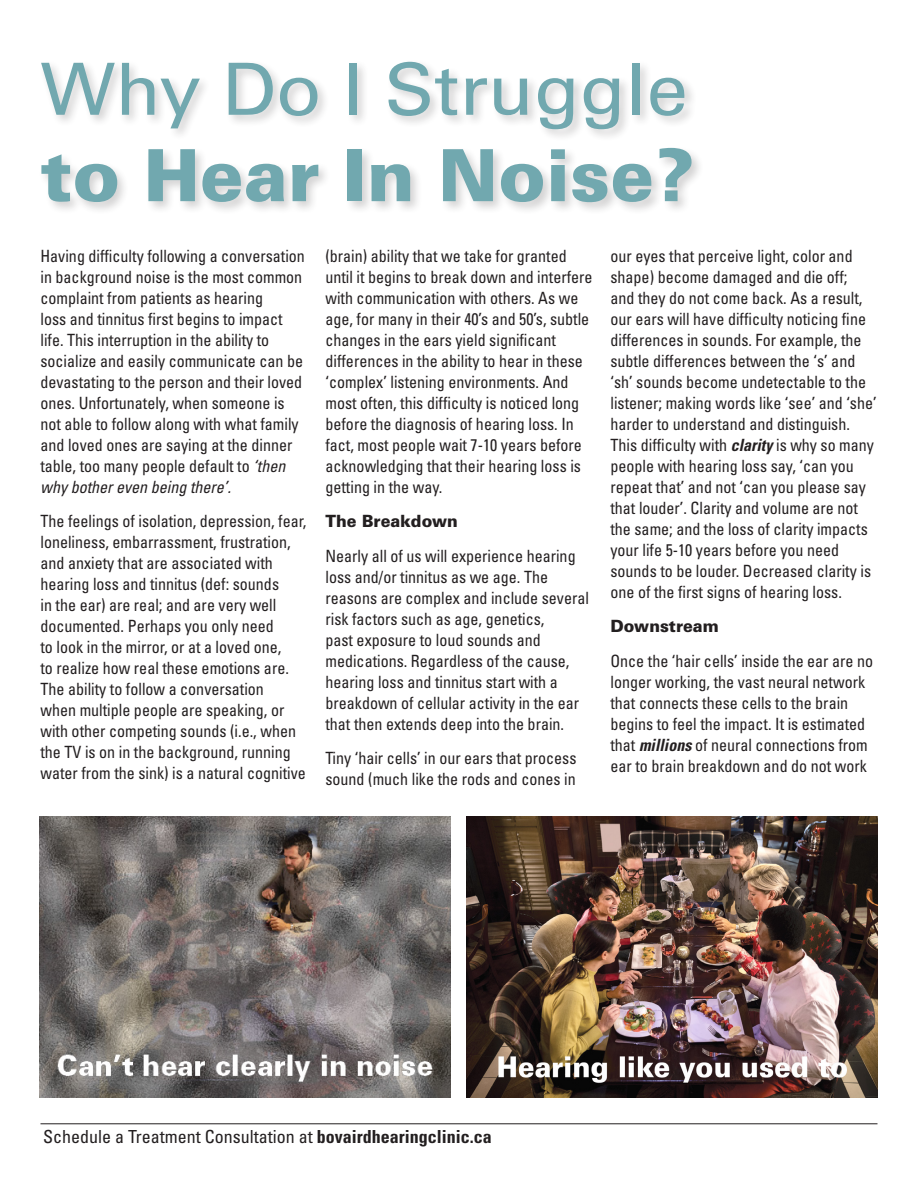
<style>
.page{position:relative;width:918px;height:1188px;background:#fff}
.page>*{position:absolute;margin:0;border:0;box-sizing:border-box;transform-origin:0 0}
.t1{font:72px "Univers LT Std";color:#71a8af;scale:1.04 1}
.t2{font:900 72px "Univers LT Std";color:#71a8af}
.t3{font:condensed 18px "Univers LT Std";color:#231f20}
.t4{font:condensed 16.8px/21px "Univers LT Std";color:#231f20;scale:.95 1}
.t5{font:900 16.8px "Univers LT Std";color:#231f20;scale:.95 1}
.s1{font-style:italic}
.s2{font-weight:700;font-style:italic}
.s3{font-weight:700}
</style>
<div class="page">
<hr style="left:40px;top:1123px;width:838px;height:1px;background:#231f20">
<div style="left:38px;top:59px;width:666px;height:156px;background:#231f20;opacity:.2"></div>
<img style="left:466px;top:816px;width:412px;height:281px">
<img style="left:39px;top:816px;width:411px;height:281px">
<p class="t1" style="left:40px;top:47px;width:624px">Why Do I Struggle</p>
<p class="t2" style="left:40px;top:130px;width:655px">to Hear In Noise?</p>
<p class="t4" style="left:40px;top:245px;width:280px">Having difficulty following a conversation in background noise is the most common complaint from patients as hearing<br>loss and tinnitus first begins to impact life. This interruption in the ability to socialize and easily communicate can be devastating to the person and their loved ones. Unfortunately, when someone is not able to follow along with what family and loved ones are saying at the dinner table, too many people default to <span class="s1">‘then why bother even being there’.</span></p>
<p class="t4" style="left:40px;top:511px;width:281px">The feelings of isolation, depression, fear, loneliness, embarrassment, frustration, and anxiety that are associated with hearing loss and tinnitus (def: sounds<br>in the ear) are real; and are very well documented. Perhaps you only need<br>to look in the mirror, or at a loved one,<br>to realize how real these emotions are.<br>The ability to follow a conversation<br>when multiple people are speaking, or with other competing sounds (i.e., when the TV is on in the background, running water from the sink) is a natural cognitive</p>
<p class="t4" style="left:326px;top:245px;width:283px">(brain) ability that we take for granted until it begins to break down and interfere with communication with others. As we age, for many in their 40’s and 50’s, subtle changes in the ears yield significant differences in the ability to hear in these ‘complex’ listening environments. And most often, this difficulty is noticed long before the diagnosis of hearing loss. In fact, most people wait 7-10 years before acknowledging that their hearing loss is getting in the way.</p>
<p class="t5" style="left:326px;top:511px;width:141px">The Breakdown</p>
<p class="t4" style="left:326px;top:545px;width:279px">Nearly all of us will experience hearing loss and/or tinnitus as we age. The reasons are complex and include several risk factors such as age, genetics,<br>past exposure to loud sounds and medications. Regardless of the cause, hearing loss and tinnitus start with a breakdown of cellular activity in the ear that then extends deep into the brain.</p>
<p class="t4" style="left:326px;top:748px;width:266px">Tiny ‘hair cells’ in our ears that process sound (much like the rods and cones in</p>
<p class="t4" style="left:610px;top:245px;width:282px">our eyes that perceive light, color and shape) become damaged and die off;<br>and they do not come back. As a result, our ears will have difficulty noticing fine differences in sounds. For example, the subtle differences between the ‘s’ and ‘sh’ sounds become undetectable to the listener; making words like ‘see’ and ‘she’ harder to understand and distinguish.<br>This difficulty with <span class="s2">clarity</span> is why so many people with hearing loss say, ‘can you repeat that’ and not ‘can you please say that louder’. Clarity and volume are not the same; and the loss of clarity impacts your life 5-10 years before you need sounds to be louder. Decreased clarity is one of the first signs of hearing loss.</p>
<p class="t5" style="left:610px;top:616px;width:116px">Downstream</p>
<p class="t4" style="left:610px;top:650px;width:278px">Once the ‘hair cells’ inside the ear are no longer working, the vast neural network that connects these cells to the brain begins to feel the impact. It is estimated that <span class="s2">millions</span> of neural connections from ear to brain breakdown and do not work</p>
<p class="t3" style="left:43px;top:1125px;width:450px">Schedule a Treatment Consultation at <span class="s3">bovairdhearingclinic.ca</span></p>
</div>
